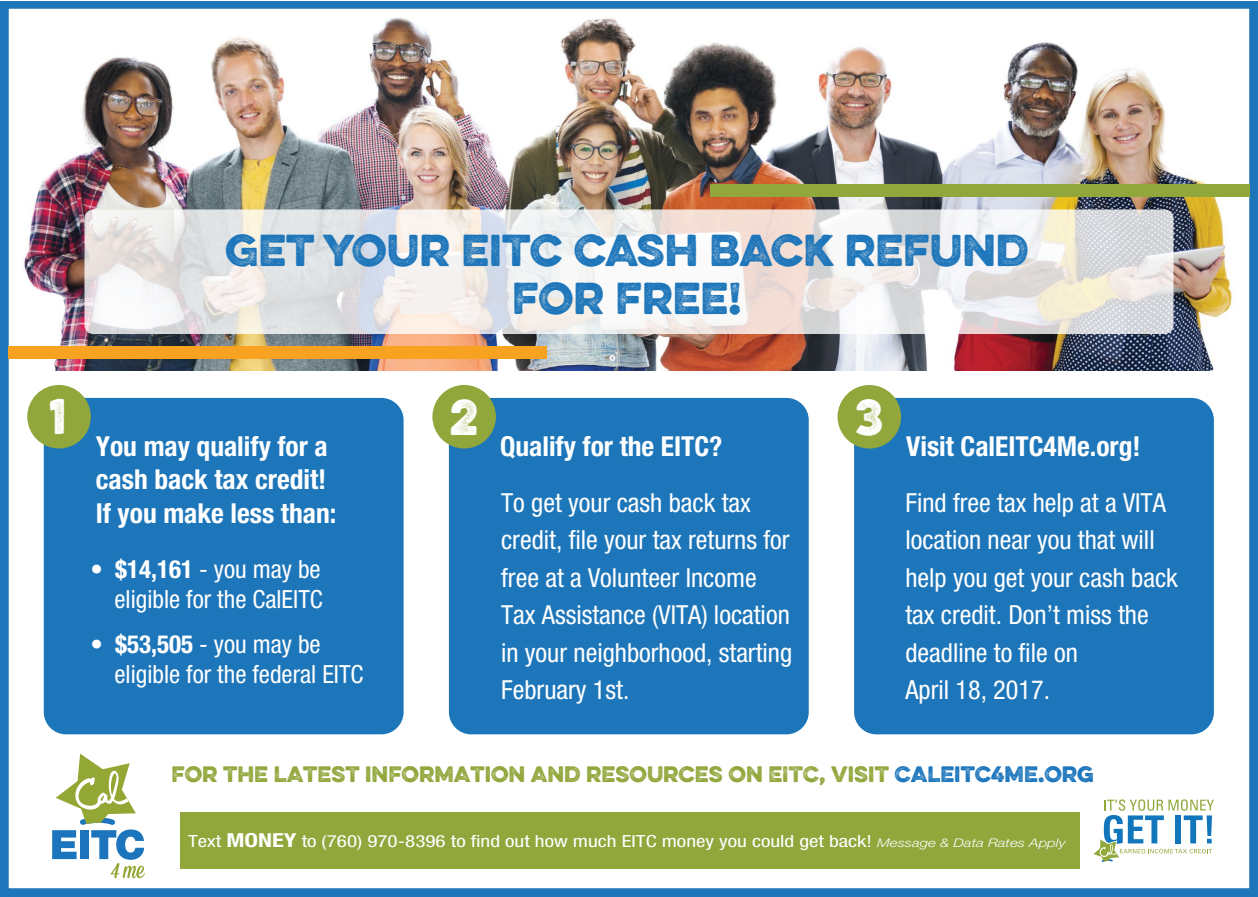
<style>
.page{position:relative;width:1258px;height:897px;background:#fff}
.page>*{position:absolute;margin:0;border:0;box-sizing:border-box;transform-origin:0 0}
.t1{font:45px "Eveleth Dot";color:#fff}
.t2{font:40px/48px "Eveleth Dot";color:#1e76ba;text-align:center}
.t3{font:700 condensed 27.5px/33px "Helvetica Neue LT Std";color:#fff}
.t4{font:condensed 26.25px/37.5px "Helvetica Neue LT Std";color:#fff}
.t5{font:condensed 25px/30px "Helvetica Neue LT Std";color:#fff;text-align:right}
.t6{font:20px "Eveleth Dot";color:#91a63b}
.t7{font:condensed 16.75px "Helvetica Neue LT Std";color:#fff;scale:1.26 1}
.s1{font-weight:700}
.s2{color:#1b75bc}
.s3{font-weight:700;font-size:19.25px}
.s4{font-weight:300;font-style:italic;font-stretch:normal;font-size:12px}
</style>
<div class="page">
<img style="left:0;top:1px;width:1258px;height:895px">
<div style="left:44px;top:398px;width:359px;height:336px;background:#1e76ba;border-radius:22px"></div>
<div style="left:27px;top:385px;width:64px;height:63px;background:#91a63b;border-radius:50%"></div>
<div style="left:449px;top:398px;width:359px;height:336px;background:#1e76ba;border-radius:22px"></div>
<div style="left:432px;top:385px;width:64px;height:63px;background:#91a63b;border-radius:50%"></div>
<div style="left:854px;top:398px;width:359px;height:336px;background:#1e76ba;border-radius:22px"></div>
<div style="left:837px;top:385px;width:64px;height:63px;background:#91a63b;border-radius:50%"></div>
<div style="left:9px;top:346px;width:538px;height:13px;background:#f7a220"></div>
<div style="left:710px;top:184px;width:539px;height:13px;background:#91a63b"></div>
<svg style="left:52px;top:753px;width:93px;height:124px"></svg>
<svg style="left:1092px;top:799px;width:121px;height:62px"></svg>
<div style="left:181px;top:811px;width:898px;height:56px;background:#91a63b"></div>
<h2 class="t2" style="left:225px;top:225px;width:805px">GET YOUR EITC CASH BACK REFUND<br>FOR FREE!</h2>
<h1 class="t1" style="left:49px;top:381px;width:19px">1</h1>
<h1 class="t1" style="left:449px;top:382px;width:31px">2</h1>
<h1 class="t1" style="left:855px;top:382px;width:30px">3</h1>
<p class="t3" style="left:500px;top:429px;width:224px">Qualify for the EITC?</p>
<p class="t4" style="left:501px;top:483px;width:292px">To get your cash back tax credit, file your tax returns for free at a Volunteer Income<br>Tax Assistance (VITA) location in your neighborhood, starting<br>February 1st.</p>
<p class="t3" style="left:96px;top:429px;width:242px">You may qualify for a cash back tax credit!<br>If you make less than:</p>
<p class="t5" style="left:91px;top:554px;width:234px"><span class="s1">• $14,161</span> - you may be eligible for the CalEITC</p>
<p class="t5" style="left:115px;top:628px;width:250px;text-align:left;text-indent:-24px"><span class="s1">• $53,505</span> - you may be eligible for the federal EITC</p>
<p class="t3" style="left:906px;top:429px;width:236px">Visit CalEITC4Me.org!</p>
<p class="t4" style="left:905px;top:483px;width:274px">Find free tax help at a VITA location near you that will help you get your cash back tax credit. Don’t miss the deadline to file on<br>April 18, 2017.</p>
<p class="t6" style="left:171px;top:759px;width:923px">FOR THE LATEST INFORMATION AND RESOURCES ON EITC, VISIT <span class="s2">CALEITC4ME.ORG</span></p>
<p class="t7" style="left:188px;top:831px;width:698px">Text <span class="s3">MONEY</span> to (760) 970-8396 to find out how much EITC money you could get back! <span class="s4">Message &amp; Data Rates Apply</span></p>
</div>
